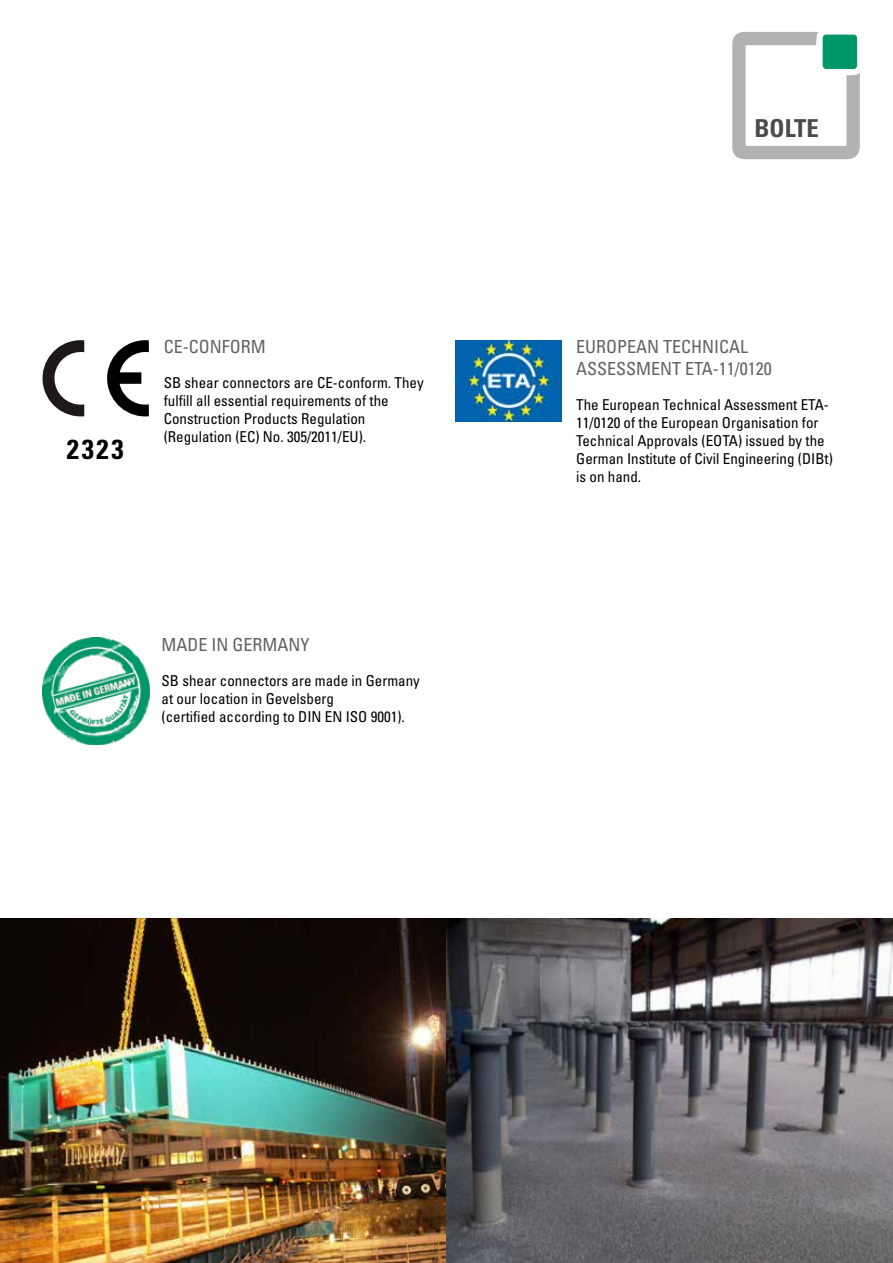
<style>
.page{position:relative;width:893px;height:1263px;background:#fff}
.page>*{position:absolute;margin:0;border:0;box-sizing:border-box;transform-origin:0 0}
.t1{font:700 condensed 27.45px "Univers LT Pro";color:#000}
.t2{font:700 condensed 24.75px "Univers LT Pro";color:#4a4a49}
.t3{font:condensed 18px/21.6px "Univers LT Std";color:#646363}
.t4{font:condensed 15px/18px "Univers LT Std";color:#000}
</style>
<div class="page">
<img style="left:0;top:918px;width:893px;height:345px">
<svg style="left:43px;top:340px;width:41px;height:77px"></svg>
<svg style="left:107px;top:340px;width:42px;height:77px"></svg>
<img style="left:455px;top:340px;width:107px;height:81px">
<img style="left:43px;top:638px;width:106px;height:107px">
<svg style="left:732px;top:32px;width:128px;height:127px"></svg>
<h1 class="t1" style="left:67px;top:432px;width:58px">2323</h1>
<p class="t3" style="left:164px;top:336px;width:104px">CE-CONFORM</p>
<p class="t4" style="left:164px;top:374px;width:261px">SB shear connectors are CE-conform. They fulfill all essential requirements of the Construction Products Regulation (Regulation (EC) No. 305/2011/EU).</p>
<p class="t3" style="left:162px;top:633px;width:149px">MADE IN GERMANY</p>
<p class="t4" style="left:162px;top:671px;width:260px">SB shear connectors are made in Germany at our location in Gevelsberg<br>(certified according to DIN EN ISO 9001).</p>
<h2 class="t2" style="left:754px;top:113px;width:66px">BOLTE</h2>
<p class="t3" style="left:576px;top:336px;width:197px">EUROPEAN TECHNICAL<br>ASSESSMENT ETA-11/0120</p>
<p class="t4" style="left:576px;top:395px;width:258px">The European Technical Assessment ETA-11/0120 of the European Organisation for Technical Approvals (EOTA) issued by the German Institute of Civil Engineering (DIBt) is on hand.</p>
</div>
